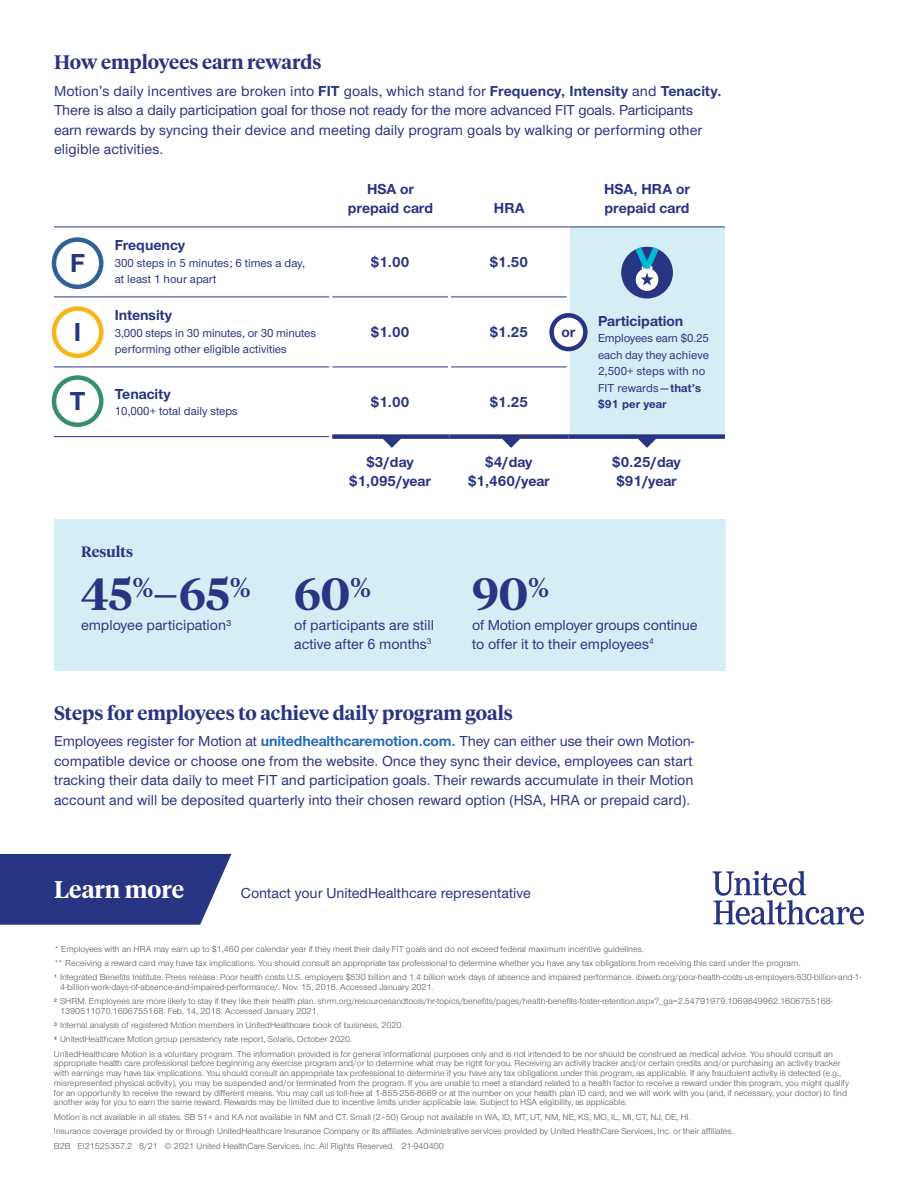
<style>
.page{position:relative;width:918px;height:1188px;background:#fff}
.page>*{position:absolute;margin:0;border:0;box-sizing:border-box;transform-origin:0 0}
.t1{font:600 45px "UHC Serif Headline";color:#283582}
.t2{font:700 27px "UHC Sans";color:#283582}
.t3{font:600 24px "UHC Serif Headline";color:#fff}
.t4{font:600 19.5px "UHC Serif Headline";color:#283582}
.t5{font:500 15px/19.5px "UHC Sans";color:#283582}
.t6{font:700 15px/19.5px "UHC Sans";color:#283582;text-align:center}
.t7{font:600 15px "UHC Serif Headline";color:#283582}
.t8{font:500 12px/16.5px "UHC Sans";color:#283582}
.t9{font:9px/14.2px "UHC Sans";color:#57585a}
.s1{font-weight:700}
.s2{font-weight:700;color:#256db6}
</style>
<div class="page">
<svg style="left:713px;top:871px;width:151px;height:54px"></svg>
<svg style="left:0;top:854px;width:232px;height:71px;background:#36428a"></svg>
<div style="left:568px;top:227px;width:157px;height:210px;background:#d5eef5"></div>
<hr style="left:54px;top:297px;width:275px;height:1px;background:#283582">
<hr style="left:332px;top:297px;width:116px;height:1px;background:#283582">
<hr style="left:451px;top:297px;width:116px;height:1px;background:#283582">
<hr style="left:54px;top:367px;width:275px;height:1px;background:#283582">
<hr style="left:332px;top:367px;width:116px;height:1px;background:#283582">
<hr style="left:451px;top:367px;width:116px;height:1px;background:#283582">
<hr style="left:54px;top:436px;width:275px;height:1px;background:#283582">
<hr style="left:54px;top:227px;width:277px;height:1px;background:#283582">
<hr style="left:331px;top:227px;width:119px;height:1px;background:#283582">
<hr style="left:567px;top:227px;width:3px;height:70px;background:#fff">
<hr style="left:567px;top:297px;width:3px;height:70px;background:#fff">
<hr style="left:567px;top:367px;width:3px;height:67px;background:#fff">
<div style="left:568px;top:434px;width:157px;height:5px;background:#283582"></div>
<div style="left:332px;top:434px;width:118px;height:5px;background:#283582"></div>
<div style="left:450px;top:434px;width:118px;height:5px;background:#283582"></div>
<hr style="left:450px;top:227px;width:118px;height:1px;background:#283582">
<hr style="left:568px;top:227px;width:157px;height:1px;background:#283582">
<div style="left:52px;top:306px;width:52px;height:52px;border:4px solid #f7b518;border-radius:50%"></div>
<div style="left:52px;top:375px;width:52px;height:52px;border:4px solid #36916b;border-radius:50%"></div>
<div style="left:52px;top:237px;width:52px;height:52px;border:4px solid #2f6295;border-radius:50%"></div>
<svg style="left:382px;top:438px;width:19px;height:10px"></svg>
<svg style="left:502px;top:438px;width:19px;height:10px"></svg>
<div style="left:621px;top:247px;width:52px;height:52px;background:#283582;border-radius:50%"></div>
<svg style="left:635px;top:247px;width:24px;height:44px"></svg>
<div style="left:54px;top:520px;width:672px;height:151px;background:#d5eef5"></div>
<svg style="left:638px;top:438px;width:19px;height:10px"></svg>
<svg style="left:552px;top:315px;width:33px;height:34px"></svg>
<div style="left:549px;top:313px;width:39px;height:38px;border:4px solid #283582;border-radius:50%"></div>
<h3 class="t4" style="left:54px;top:49px;width:269px">How employees earn rewards</h3>
<p class="t5" style="left:54px;top:80px;width:669px">Motion’s daily incentives are broken into <span class="s1">FIT</span> goals, which stand for <span class="s1">Frequency, Intensity</span> and <span class="s1">Tenacity.<br></span>There is also a daily participation goal for those not ready for the more advanced FIT goals. Participants earn rewards by syncing their device and meeting daily program goals by walking or performing other eligible activities.</p>
<h2 class="t2" style="left:70px;top:245px;width:16px">F</h2>
<h2 class="t2" style="left:74px;top:314px;width:9px">I</h2>
<h2 class="t2" style="left:70px;top:383px;width:17px">T</h2>
<h3 class="t6" style="left:348px;top:179px;width:87px">HSA or prepaid card</h3>
<h3 class="t6" style="left:494px;top:198px;width:32px">HRA</h3>
<h3 class="t6" style="left:115px;top:235px;width:72px">Frequency</h3>
<h3 class="t8" style="left:115px;top:254px;width:192px">300 steps in 5 minutes; 6 times a day, at least 1 hour apart</h3>
<h3 class="t6" style="left:371px;top:252px;width:40px">$1.00</h3>
<h3 class="t6" style="left:490px;top:252px;width:40px">$1.50</h3>
<h3 class="t6" style="left:115px;top:305px;width:59px">Intensity</h3>
<h3 class="t8" style="left:115px;top:324px;width:203px">3,000 steps in 30 minutes, or 30 minutes performing other eligible activities</h3>
<h3 class="t6" style="left:371px;top:322px;width:40px">$1.00</h3>
<h3 class="t6" style="left:490px;top:322px;width:40px">$1.25</h3>
<h3 class="t6" style="left:115px;top:383px;width:58px">Tenacity</h3>
<h3 class="t8" style="left:115px;top:402px;width:125px">10,000+ total daily steps</h3>
<h3 class="t6" style="left:371px;top:392px;width:40px">$1.00</h3>
<h3 class="t6" style="left:490px;top:392px;width:40px">$1.25</h3>
<h3 class="t6" style="left:604px;top:179px;width:87px;text-align:left">HSA, HRA or prepaid card</h3>
<h3 class="t6" style="left:562px;top:322px;width:15px">or</h3>
<h3 class="t6" style="left:598px;top:311px;width:87px">Participation</h3>
<h3 class="t8" style="left:598px;top:330px;width:113px">Employees earn $0.25 each day they achieve<br>2,500+ steps with no<br>FIT rewards—<span class="s1">that’s $91 per year</span></h3>
<h3 class="t6" style="left:349px;top:452px;width:83px">$3/day $1,095/year</h3>
<h3 class="t6" style="left:468px;top:452px;width:83px">$4/day $1,460/year</h3>
<h3 class="t6" style="left:612px;top:452px;width:70px;text-align:left">$0.25/day $91/year</h3>
<h3 class="t7" style="left:81px;top:541px;width:54px">Results</h3>
<h1 class="t1" style="left:81px;top:563px;width:171px">45<sup>%</sup>–65<sup>%</sup></h1>
<h3 class="t5" style="left:81px;top:614px;width:152px">employee participation³</h3>
<h1 class="t1" style="left:294px;top:563px;width:79px">60<sup>%</sup></h1>
<h3 class="t5" style="left:294px;top:614px;width:141px">of participants are still active after 6 months<sup>3</sup></h3>
<h1 class="t1" style="left:472px;top:563px;width:79px">90<sup>%</sup></h1>
<h3 class="t5" style="left:472px;top:614px;width:227px">of Motion employer groups continue to offer it to their employees<sup>4</sup></h3>
<h3 class="t4" style="left:54px;top:700px;width:460px">Steps for employees to achieve daily program goals</h3>
<p class="t5" style="left:54px;top:731px;width:642px;text-align:justify">Employees register for Motion at <span class="s2">unitedhealthcaremotion.com.</span> They can either use their own Motion&shy;compatible device or choose one from the website. Once they sync their device, employees can start tracking their data daily to meet FIT and participation goals. Their rewards accumulate in their Motion account and will be deposited quarterly into their chosen reward option (HSA, HRA or prepaid card).</p>
<h3 class="t3" style="left:54px;top:873px;width:132px">Learn more</h3>
<h3 class="t5" style="left:241px;top:882px;width:291px">Contact your UnitedHealthcare representative</h3>
<p class="t9" style="left:54px;top:941px;width:809px">* Employees with an HRA may earn up to $1,460 per calendar year if they meet their daily FIT goals and do not exceed federal maximum incentive guidelines.<br>** Receiving a reward card may have tax implications. You should consult an appropriate tax professional to determine whether you have any tax obligations from receiving this card under the program.<br><sup>1</sup> Integrated Benefits Institute. Press release: Poor health costs U.S. employers $530 billion and 1.4 billion work days of absence and impaired performance. ibiweb.org/poor-health-costs-us-employers-530-billion-and-1-</p>
<p class="t9" style="left:54px;top:980px;width:780px;text-indent:6px">4-billion-work-days-of-absence-and-impaired-performance/. Nov. 15, 2018. Accessed January 2021.<br><sup>2</sup> SHRM. Employees are more likely to stay if they like their health plan. shrm.org/resourcesandtools/hr-topics/benefits/pages/health-benefits-foster-retention.aspx?_ga=2.54791979.1069849962.1606755168-</p>
<p class="t9" style="left:54px;top:1004px;width:781px;text-indent:6px">1390511070.1606755168. Feb. 14, 2018. Accessed January 2021.<br><sup>3</sup> Internal analysis of registered Motion members in UnitedHealthcare book of business, 2020.<br><sup>4</sup> UnitedHealthcare Motion group persistency rate report, Solaris, October 2020.<br>UnitedHealthcare Motion is a voluntary program. The information provided is for general informational purposes only and is not intended to be nor should be construed as medical advice. You should consult an</p>
<p class="t9" style="left:54px;top:1058px;width:797px;line-height:9.8px">appropriate health care professional before beginning any exercise program and/or to determine what may be right for you. Receiving an activity tracker and/or certain credits and/or purchasing an activity tracker with earnings may have tax implications. You should consult an appropriate tax professional to determine if you have any tax obligations under this program, as applicable. If any fraudulent activity is detected (e.g., misrepresented physical activity), you may be suspended and/or terminated from the program. If you are unable to meet a standard related to a health factor to receive a reward under this program, you might qualify for an opportunity to receive the reward by different means. You may call us toll-free at 1-855-256-8669 or at the number on your health plan ID card, and we will work with you (and, if necessary, your doctor) to find another way for you to earn the same reward. Rewards may be limited due to incentive limits under applicable law. Subject to HSA eligibility, as applicable.</p>
<p class="t9" style="left:54px;top:1109px;width:681px;line-height:14.7px">Motion is not available in all states. SB 51+ and KA not available in NM and CT. Small (2–50) Group not available in WA, ID, MT, UT, NM, NE, KS, MO, IL, MI, CT, NJ, DE, HI.<br>Insurance coverage provided by or through UnitedHealthcare Insurance Company or its affiliates. Administrative services provided by United HealthCare Services, Inc. or their affiliates.<br>B2B EI21525357.2 8/21 © 2021 United HealthCare Services, Inc. All Rights Reserved. 21-940400</p>
</div>
